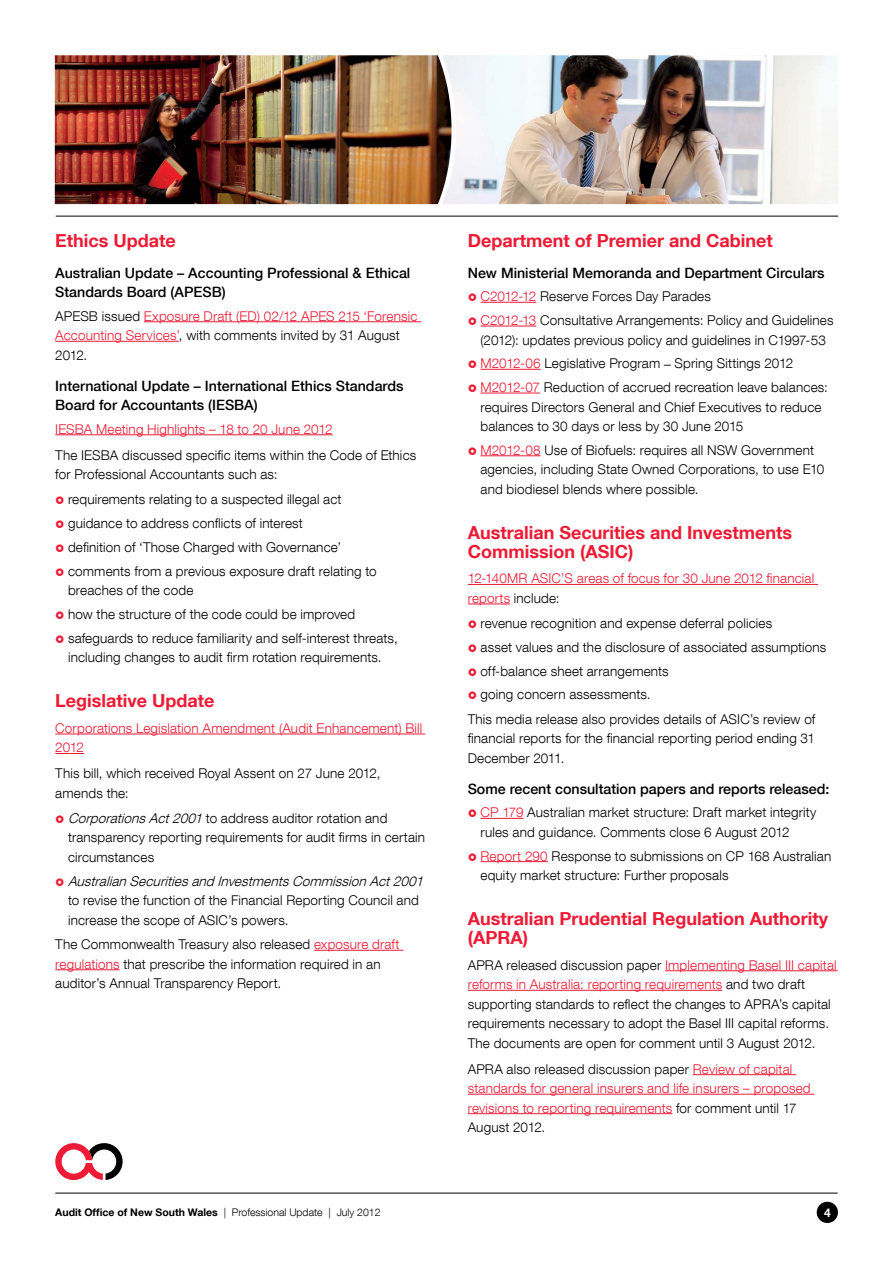
<style>
.page{position:relative;width:893px;height:1263px;background:#fff}
.page>*{position:absolute;margin:0;border:0;box-sizing:border-box;transform-origin:0 0}
.t1{font:700 18px/18.8px "Helvetica Neue LT Com";color:#ed1b35}
.t2{font:500 14.25px/18.8px "Helvetica Neue LT Com";color:#000}
.t3{font:300 13.5px/19.5px "Helvetica Neue LT Com";letter-spacing:.01em;color:#000}
.t4{font:300 13.5px/19.5px "Helvetica Neue LT Com";letter-spacing:.01em;color:#ed1b35}
.t5{font:italic 300 13.5px "Helvetica Neue LT Com";color:#000}
.t6{font:700 12px "Helvetica Neue LT Com";color:#fff}
.t7{font:300 10.5px "Helvetica Neue LT Com";color:#000}
.s1{color:#000}
.s2{font-style:italic}
.s3{color:#ed1b35}
.s4{font-weight:700}
</style>
<div class="page">
<hr style="left:55px;top:1193px;width:783px;height:1px;background:#000">
<div style="left:817px;top:1202px;width:21px;height:21px;background:#000;border-radius:50%"></div>
<svg style="left:55px;top:1143px;width:68px;height:37px"></svg>
<img style="left:452px;top:55px;width:386px;height:149px">
<img style="left:55px;top:55px;width:397px;height:149px">
<hr style="left:56px;top:216px;width:782px;height:1px;background:#000">
<hr style="left:144px;top:321px;width:277px;height:1px;background:#ed1b35">
<hr style="left:55px;top:341px;width:124px;height:1px;background:#ed1b35">
<hr style="left:55px;top:434px;width:278px;height:1px;background:#ed1b35">
<hr style="left:55px;top:734px;width:370px;height:1px;background:#ed1b35">
<svg style="left:55px;top:753px;width:29px;height:1px"></svg>
<hr style="left:314px;top:950px;width:89px;height:1px;background:#ed1b35">
<hr style="left:55px;top:969px;width:65px;height:1px;background:#ed1b35">
<hr style="left:480px;top:302px;width:56px;height:1px;background:#ed1b35">
<hr style="left:480px;top:326px;width:56px;height:1px;background:#ed1b35">
<hr style="left:480px;top:369px;width:61px;height:1px;background:#ed1b35">
<hr style="left:480px;top:393px;width:60px;height:1px;background:#ed1b35">
<hr style="left:480px;top:455px;width:61px;height:1px;background:#ed1b35">
<hr style="left:468px;top:584px;width:350px;height:1px;background:#ed1b35">
<hr style="left:468px;top:604px;width:42px;height:1px;background:#ed1b35">
<hr style="left:480px;top:818px;width:44px;height:1px;background:#ed1b35">
<hr style="left:480px;top:861px;width:68px;height:1px;background:#ed1b35">
<hr style="left:665px;top:970px;width:173px;height:1px;background:#ed1b35">
<hr style="left:468px;top:990px;width:254px;height:1px;background:#ed1b35">
<hr style="left:693px;top:1074px;width:103px;height:1px;background:#ed1b35">
<hr style="left:468px;top:1094px;width:346px;height:1px;background:#ed1b35">
<hr style="left:468px;top:1113px;width:204px;height:1px;background:#ed1b35">
<h1 class="t1" style="left:55px;top:230px;width:122px">Ethics Update</h1>
<p class="t2" style="left:55px;top:264px;width:357px">Australian Update – Accounting Professional &amp; Ethical<br>Standards Board (APESB)</p>
<p class="t4" style="left:55px;top:306px;width:364px"><span class="s1">APESB issued</span> Exposure Draft (ED) 02/12 APES 215 ‘Forensic<br>Accounting Services’<span class="s1">, with comments invited by 31 August<br>2012.</span></p>
<p class="t2" style="left:55px;top:377px;width:350px">International Update – International Ethics Standards<br>Board for Accountants (IESBA)</p>
<p class="t4" style="left:55px;top:419px;width:279px">IESBA Meeting Highlights – 18 to 20 June 2012</p>
<p class="t3" style="left:55px;top:445px;width:363px">The IESBA discussed specific items within the Code of Ethics for Professional Accountants such as:</p>
<p class="t3" style="left:68px;top:487px;width:310px;line-height:23.7px">requirements relating to a suspected illegal act guidance to address conflicts of interest<br>definition of ‘Those Charged with Governance’ comments from a previous exposure draft relating to</p>
<p class="t3" style="left:68px;top:578px;width:331px;line-height:23.7px">breaches of the code<br>how the structure of the code could be improved safeguards to reduce familiarity and self-interest threats,</p>
<p class="t3" style="left:68px;top:647px;width:315px">including changes to audit firm rotation requirements.</p>
<h1 class="t1" style="left:55px;top:691px;width:161px">Legislative Update</h1>
<p class="t4" style="left:55px;top:718px;width:369px">Corporations Legislation Amendment (Audit Enhancement) Bill<br>2012</p>
<p class="t3" style="left:55px;top:763px;width:327px">This bill, which received Royal Assent on 27 June 2012, amends the:</p>
<p class="t3" style="left:68px;top:808px;width:359px"><span class="s2">CorporationsAct2001</span>to address auditor rotation and transparency reporting requirements for audit firms in certain circumstances</p>
<p class="t5" style="left:68px;top:873px;width:361px">AustralianSecuritiesandInvestmentsCommissionAct2001</p>
<p class="t3" style="left:68px;top:890px;width:352px">to revise the function of the Financial Reporting Council and increase the scope of ASIC’s powers.</p>
<p class="t3" style="left:55px;top:934px;width:346px">The Commonwealth Treasury also released <span class="s3">exposure draft regulations</span> that prescribe the information required in an auditor’s Annual Transparency Report.</p>
<h1 class="t1" style="left:468px;top:230px;width:306px">Department of Premier and Cabinet</h1>
<p class="t2" style="left:468px;top:264px;width:358px">New Ministerial Memoranda and Department Circulars</p>
<p class="t3" style="left:480px;top:284px;width:355px;line-height:23.7px"><span class="s3">C2012-12</span> Reserve Forces Day Parades<br><span class="s3">C2012-13</span> Consultative Arrangements: Policy and Guidelines</p>
<p class="t3" style="left:480px;top:328px;width:349px;line-height:23.7px">(2012): updates previous policy and guidelines in C1997-53<br><span class="s3">M2012-06</span> Legislative Program – Spring Sittings 2012<br><span class="s3">M2012-07</span> Reduction of accrued recreation leave balances:</p>
<p class="t3" style="left:480px;top:397px;width:343px">requires Directors General and Chief Executives to reduce balances to 30 days or less by 30 June 2015</p>
<p class="t3" style="left:480px;top:440px;width:345px"><span class="s3">M2012-08</span> Use of Biofuels: requires all NSW Government agencies, including State Owned Corporations, to use E10 and biodiesel blends where possible.</p>
<h1 class="t1" style="left:468px;top:522px;width:326px">Australian Securities and Investments<br>Commission (ASIC)</h1>
<p class="t4" style="left:468px;top:569px;width:348px">12-140MR ASIC’S areas of focus for 30 June 2012 financial reports <span class="s1">include:</span></p>
<p class="t3" style="left:480px;top:613px;width:293px">revenue recognition and expense deferral policies</p>
<p class="t3" style="left:480px;top:637px;width:347px">asset values and the disclosure of associated assumptions</p>
<p class="t3" style="left:480px;top:661px;width:190px">off-balance sheet arrangements</p>
<p class="t3" style="left:480px;top:684px;width:172px">going concern assessments.</p>
<p class="t3" style="left:468px;top:709px;width:349px">This media release also provides details of ASIC’s review of</p>
<p class="t3" style="left:468px;top:728px;width:349px">financial reports for the financial reporting period ending 31<br>December 2011.</p>
<p class="t2" style="left:468px;top:780px;width:363px">Some recent consultation papers and reports released:</p>
<p class="t3" style="left:480px;top:802px;width:338px"><span class="s3">CP 179</span> Australian market structure: Draft market integrity rules and guidance. Comments close 6 August 2012</p>
<p class="t3" style="left:480px;top:846px;width:352px"><span class="s3">Report 290</span> Response to submissions on CP 168 Australian equity market structure: Further proposals</p>
<h1 class="t1" style="left:468px;top:909px;width:362px">Australian Prudential Regulation Authority (APRA)</h1>
<p class="t3" style="left:468px;top:955px;width:370px">APRA released discussion paper <span class="s3">Implementing Basel III capital reforms in Australia: reporting requirements</span> and two draft supporting standards to reflect the changes to APRA’s capital requirements necessary to adopt the Basel III capital reforms.<br>The documents are open for comment until 3 August 2012.</p>
<p class="t4" style="left:468px;top:1059px;width:344px"><span class="s1">APRA also released discussion paper</span> Review of capital standards for general insurers and life insurers – proposed revisions to reporting requirements <span class="s1">for comment until 17<br>August 2012.</span></p>
<p class="t7" style="left:55px;top:1206px;width:327px"><span class="s4">Audit Office of New South Wales</span> | Professional Update | July 2012</p>
<p class="t6" style="left:824px;top:1205px;width:8px">4</p>
</div>
